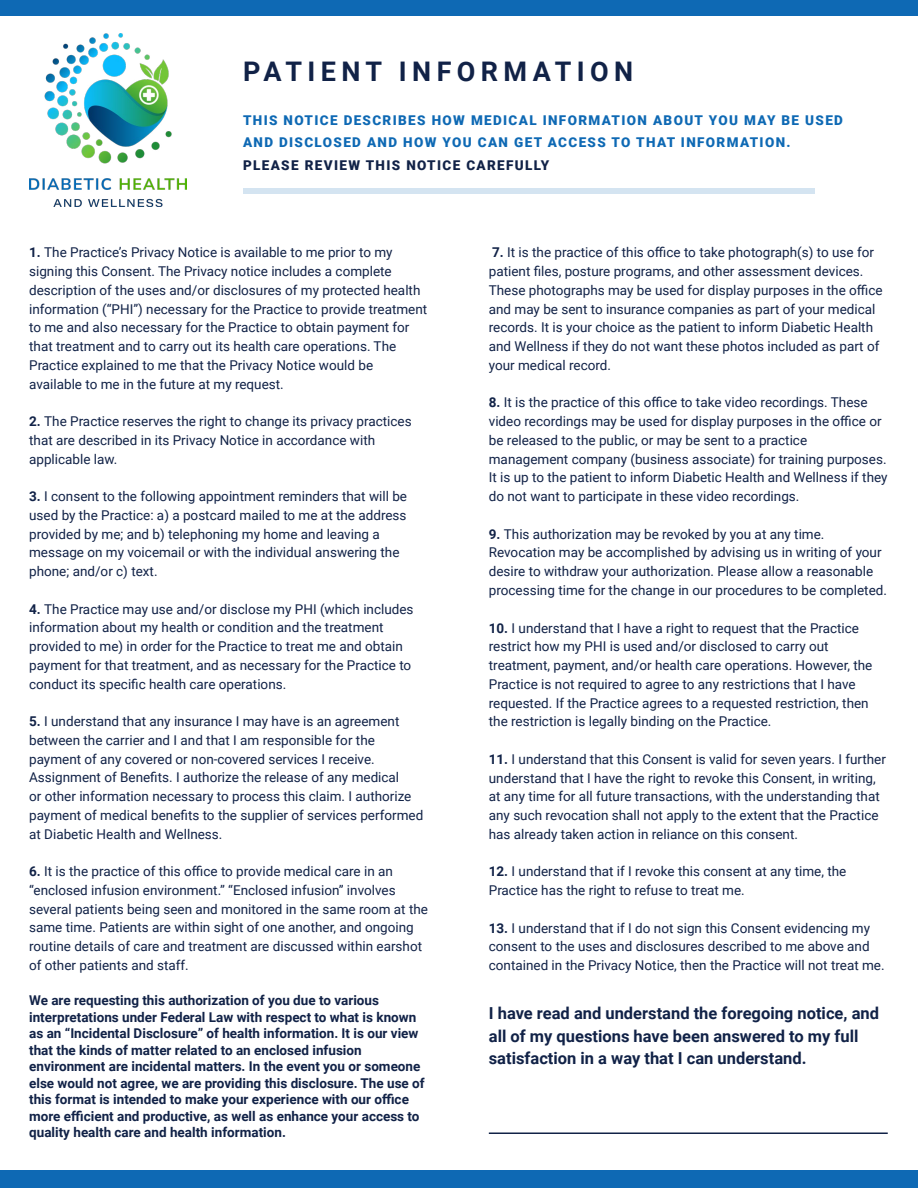
<style>
.page{position:relative;width:918px;height:1188px;background:#fff}
.page>*{position:absolute;margin:0;border:0;box-sizing:border-box;transform-origin:0 0}
.t1{font:700 27px "Roboto";letter-spacing:.2em;color:#112247}
.t2{font:700 16.5px/22.5px "Roboto";color:#112247}
.t3{font:13.5px/18.8px "Roboto";color:#112247}
.t4{font:700 13.5px/16.5px "Roboto";color:#112247}
.t5{font:900 13.5px/22.5px "Roboto";letter-spacing:.1em;color:#0e69b4}
.t6{font:900 13.5px "Roboto";letter-spacing:.1em;color:#112247}
.s1{font-weight:700}
</style>
<div class="page">
<img style="left:29px;top:33px;width:157px;height:173px">
<div style="left:0;top:0;width:918px;height:15px;background:#0e69b4"></div>
<div style="left:0;top:1171px;width:918px;height:17px;background:#0e69b4"></div>
<div style="left:243px;top:188px;width:571px;height:6px;background:#d4e4f1"></div>
<hr style="left:489px;top:1132px;width:399px;height:2px;background:#112247">
<h1 class="t1" style="left:243px;top:52px;width:392px">PATIENT INFORMATION</h1>
<p class="t5" style="left:243px;top:108px;width:602px">THIS NOTICE DESCRIBES HOW MEDICAL INFORMATION ABOUT YOU MAY BE USED<br>AND DISCLOSED AND HOW YOU CAN GET ACCESS TO THAT INFORMATION.</p>
<p class="t6" style="left:243px;top:156px;width:308px">PLEASE REVIEW THIS NOTICE CAREFULLY</p>
<p class="t3" style="left:29px;top:243px;width:400px"><span class="s1">1.</span> The Practice’s Privacy Notice is available to me prior to my signing this Consent. The Privacy notice includes a complete description of the uses and/or disclosures of my protected health information (“PHI”) necessary for the Practice to provide treatment to me and also necessary for the Practice to obtain payment for that treatment and to carry out its health care operations. The Practice explained to me that the Privacy Notice would be available to me in the future at my request.</p>
<p class="t3" style="left:29px;top:412px;width:384px"><span class="s1">2.</span> The Practice reserves the right to change its privacy practices that are described in its Privacy Notice in accordance with applicable law.</p>
<p class="t3" style="left:29px;top:487px;width:379px"><span class="s1">3.</span> I consent to the following appointment reminders that will be used by the Practice: a) a postcard mailed to me at the address provided by me; and b) telephoning my home and leaving a message on my voicemail or with the individual answering the phone; and/or c) text.</p>
<p class="t3" style="left:29px;top:599px;width:386px"><span class="s1">4.</span> The Practice may use and/or disclose my PHI (which includes information about my health or condition and the treatment provided to me) in order for the Practice to treat me and obtain payment for that treatment, and as necessary for the Practice to conduct its specific health care operations.</p>
<p class="t3" style="left:29px;top:712px;width:396px"><span class="s1">5.</span> I understand that any insurance I may have is an agreement between the carrier and I and that I am responsible for the payment of any covered or non-covered services I receive.<br>Assignment of Benefits. I authorize the release of any medical<br>or other information necessary to process this claim. I authorize payment of medical benefits to the supplier of services performed at Diabetic Health and Wellness.</p>
<p class="t3" style="left:29px;top:862px;width:400px"><span class="s1">6.</span> It is the practice of this office to provide medical care in an “enclosed infusion environment.” “Enclosed infusion” involves several patients being seen and monitored in the same room at the same time. Patients are within sight of one another, and ongoing routine details of care and treatment are discussed within earshot of other patients and staff.</p>
<p class="t4" style="left:29px;top:992px;width:397px">We are requesting this authorization of you due to various interpretations under Federal Law with respect to what is known as an “Incidental Disclosure” of health information. It is our view that the kinds of matter related to an enclosed infusion environment are incidental matters. In the event you or someone else would not agree, we are providing this disclosure. The use of this format is intended to make your experience with our office more efficient and productive, as well as enhance your access to quality health care and health information.</p>
<p class="t3" style="left:489px;top:243px;width:395px"><span class="s1">7.</span> It is the practice of this office to take photograph(s) to use for patient files, posture programs, and other assessment devices.<br>These photographs may be used for display purposes in the office and may be sent to insurance companies as part of your medical records. It is your choice as the patient to inform Diabetic Health and Wellness if they do not want these photos included as part of your medical record.</p>
<p class="t3" style="left:489px;top:393px;width:400px"><span class="s1">8.</span> It is the practice of this office to take video recordings. These video recordings may be used for display purposes in the office or be released to the public, or may be sent to a practice management company (business associate) for training purposes.<br>It is up to the patient to inform Diabetic Health and Wellness if they do not want to participate in these video recordings.</p>
<p class="t3" style="left:489px;top:524px;width:400px"><span class="s1">9.</span> This authorization may be revoked by you at any time.<br>Revocation may be accomplished by advising us in writing of your desire to withdraw your authorization. Please allow a reasonable processing time for the change in our procedures to be completed.</p>
<p class="t3" style="left:489px;top:618px;width:385px"><span class="s1">10.</span> I understand that I have a right to request that the Practice restrict how my PHI is used and/or disclosed to carry out treatment, payment, and/or health care operations. However, the Practice is not required to agree to any restrictions that I have requested. If the Practice agrees to a requested restriction, then the restriction is legally binding on the Practice.</p>
<p class="t3" style="left:489px;top:749px;width:399px"><span class="s1">11.</span> I understand that this Consent is valid for seven years. I further understand that I have the right to revoke this Consent, in writing, at any time for all future transactions, with the understanding that any such revocation shall not apply to the extent that the Practice has already taken action in reliance on this consent.</p>
<p class="t3" style="left:489px;top:862px;width:359px"><span class="s1">12.</span> I understand that if I revoke this consent at any time, the<br>Practice has the right to refuse to treat me.</p>
<p class="t3" style="left:489px;top:918px;width:397px"><span class="s1">13.</span> I understand that if I do not sign this Consent evidencing my consent to the uses and disclosures described to me above and contained in the Privacy Notice, then the Practice will not treat me.</p>
<p class="t2" style="left:489px;top:1002px;width:392px">I have read and understand the foregoing notice, and all of my questions have been answered to my full satisfaction in a way that I can understand.</p>
</div>
